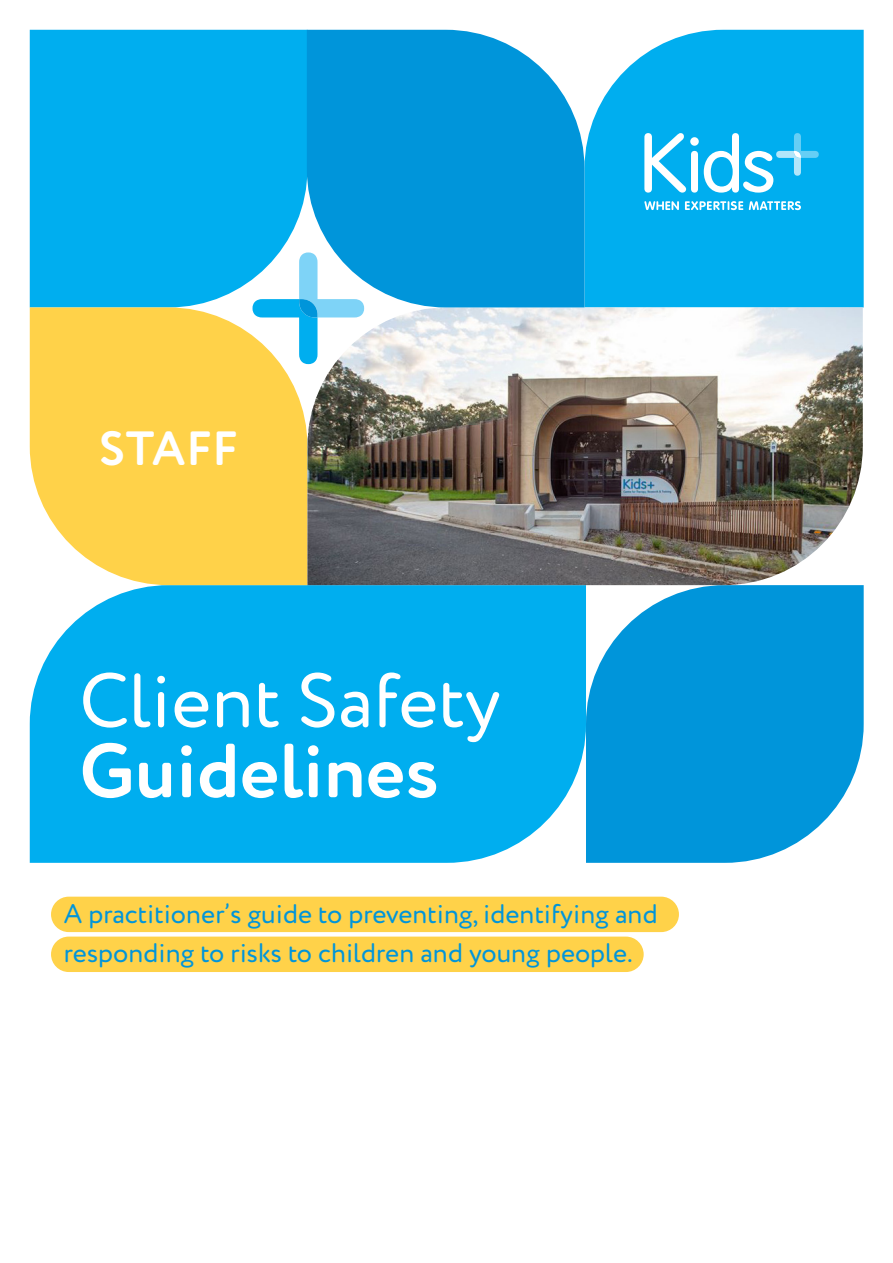
<style>
.page{position:relative;width:893px;height:1263px;background:#fff}
.page>*{position:absolute;margin:0;border:0;box-sizing:border-box;transform-origin:0 0}
.t1{font:76.5px "Circe Rounded";color:#fff}
.t2{font:700 76.5px "Circe Rounded";color:#fff}
.t3{font:700 48px "Circe Rounded";letter-spacing:.01em;color:#fff}
.t4{font:27px/38.4px "Circe Rounded";color:#0095da}
</style>
<div class="page">
<div style="left:51px;top:936px;width:593px;height:36px;background:#ffd249;border-radius:18px"></div>
<div style="left:51px;top:897px;width:628px;height:35px;background:#ffd249;border-radius:18px"></div>
<div style="left:30px;top:585px;width:556px;height:278px;background:#00aeef"></div>
<div style="left:30px;top:30px;width:277px;height:277px;background:#00aeef"></div>
<svg style="left:584px;top:30px;width:280px;height:277px;fill:#00aeef"></svg>
<svg style="left:30px;top:307px;width:277px;height:278px;fill:#ffd249"></svg>
<svg style="left:586px;top:585px;width:278px;height:278px;fill:#0095da"></svg>
<img style="left:307px;top:307px;width:556px;height:278px">
<svg style="left:644px;top:133px;width:42px;height:60px"></svg>
<div style="left:690px;top:137px;width:9px;height:9px;background:#fff;border-radius:50%"></div>
<div style="left:691px;top:151px;width:7px;height:42px;background:#fff;border-radius:4px"></div>
<svg style="left:704px;top:133px;width:115px;height:60px"></svg>
<svg style="left:644px;top:201px;width:35px;height:9px"></svg>
<svg style="left:685px;top:201px;width:58px;height:9px"></svg>
<svg style="left:749px;top:201px;width:52px;height:9px"></svg>
<svg style="left:252px;top:252px;width:112px;height:112px"></svg>
<svg style="left:307px;top:30px;width:277px;height:277px;fill:#0095da"></svg>
<h2 class="t3" style="left:99px;top:420px;width:140px">STAFF</h2>
<h1 class="t1" style="left:79px;top:656px;width:423px">Client Safety</h1>
<h1 class="t2" style="left:79px;top:725px;width:361px">Guidelines</h1>
<p class="t4" style="left:64px;top:896px;width:595px">A practitioner’s guide to preventing, identifying and responding to risks to children and young people.</p>
</div>
